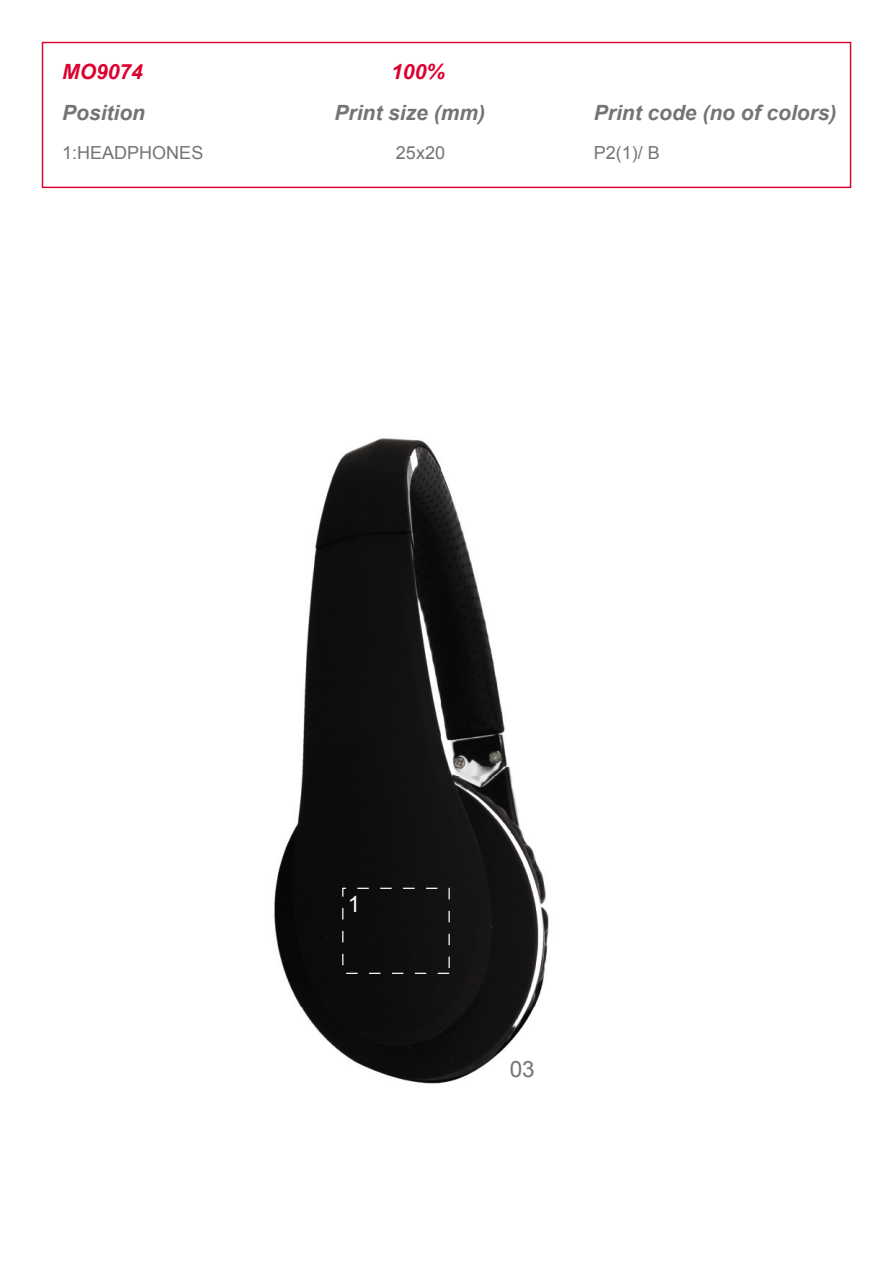
<style>
.page{position:relative;width:893px;height:1263px;background:#fff}
.page>*{position:absolute;margin:0;border:0;box-sizing:border-box;transform-origin:0 0}
.t1{font:22.5px "Arial";color:#747476}
.t2{font:22.5px "Arial";color:#fff}
.t3{font:italic 700 21px "Arial";color:#747476}
.t4{font:italic 700 21px "Arial";color:#dc002e}
.t5{font:18px "Arial";color:#747476}
</style>
<div class="page">
<div style="left:42px;top:42px;width:809px;height:146px;border:1px solid #dc002e"></div>
<img style="left:274px;top:438px;width:275px;height:646px">
<div style="left:342px;top:888px;width:108px;height:86px;border:1px dashed #fff"></div>
<p class="t4" style="left:62px;top:57px;width:82px">MO9074</p>
<p class="t4" style="left:391px;top:57px;width:55px">100%</p>
<p class="t3" style="left:62px;top:99px;width:84px">Position</p>
<p class="t3" style="left:335px;top:99px;width:152px">Print size (mm)</p>
<p class="t3" style="left:594px;top:99px;width:244px">Print code (no of colors)</p>
<p class="t5" style="left:62px;top:140px;width:143px">1:HEADPHONES</p>
<p class="t5" style="left:396px;top:140px;width:51px">25x20</p>
<p class="t5" style="left:594px;top:140px;width:68px">P2(1)/ B</p>
<p class="t2" style="left:348px;top:889px;width:14px">1</p>
<p class="t1" style="left:510px;top:1054px;width:27px">03</p>
</div>
